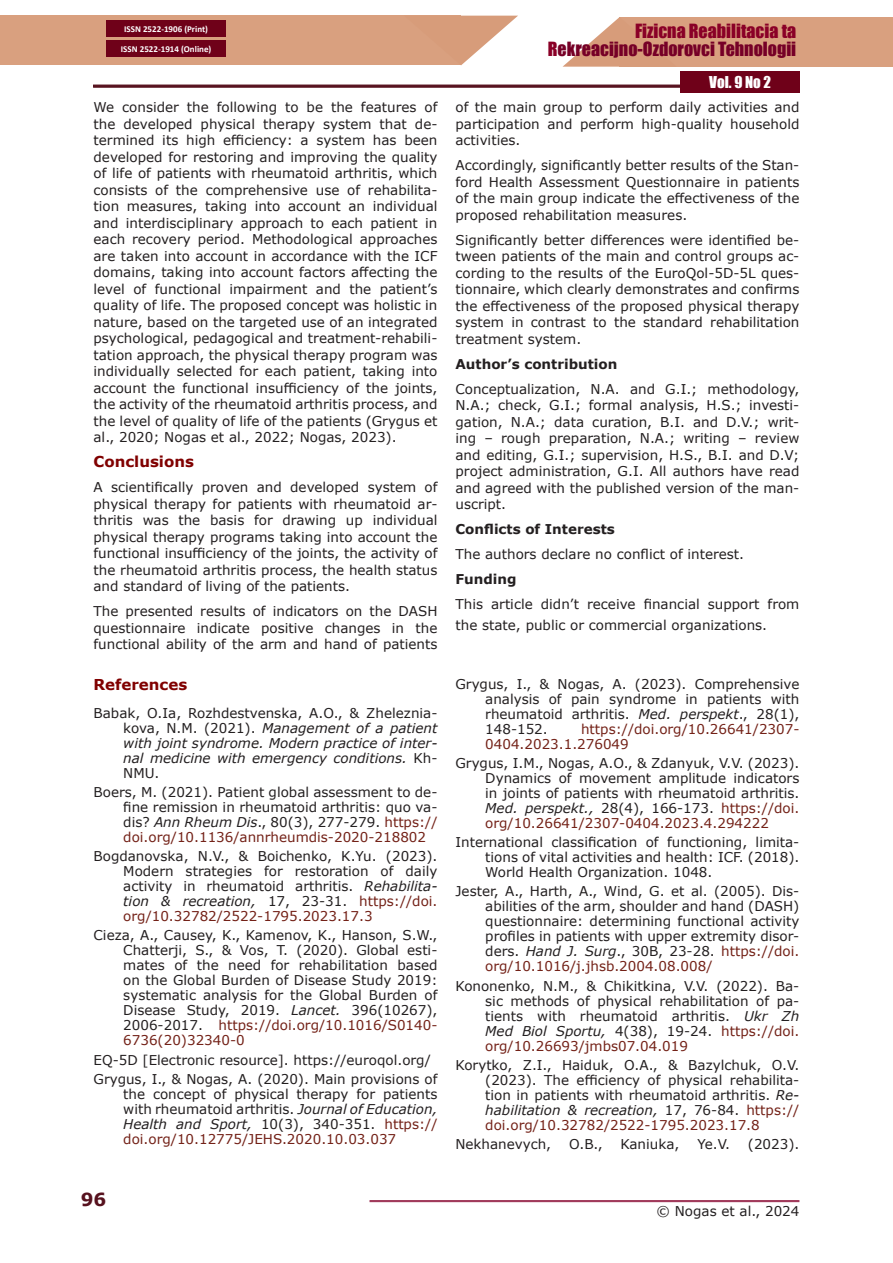
<style>
.page{position:relative;width:893px;height:1263px;background:#fff}
.page>*{position:absolute;margin:0;border:0;box-sizing:border-box;transform-origin:0 0}
.t1{font:18px/18px "Impact";color:#760027;text-align:right}
.t2{font:700 18px "Verdana";color:#57121e}
.Обычный{font:700 15px "Verdana";color:#800000}
.t3{font:15px "Impact";color:#fff}
.Обычный-2{font:13.5px/16.5px "Verdana";color:#231f20;text-align:justify}
.current{font:13.5px/15px "Verdana";color:#231f20;text-align:justify}
.Обычный-3{font:italic 13.5px/15px "Verdana";color:#231f20;text-align:justify}
.Обычный-4{font:13.5px/15px "Verdana";color:#732117}
.Обычный-5{font:700 13.5px "Verdana";color:#231f20}
.t4{font:700 9px "Calibri";color:#fff}
.s1{color:#8a0027}
.s2{font-style:normal}
.s3{font-style:italic}
.s4{color:#732117}
</style>
<div class="page">
<div style="left:93px;top:85px;width:707px;height:3px;background:#57121e;border:1px solid #57121e"></div>
<div style="left:680px;top:71px;width:120px;height:21px;background:#6f0119"></div>
<div style="left:0;top:16px;width:461px;height:49px;background:#d9a07f"></div>
<svg style="left:461px;top:16px;width:57px;height:49px"></svg>
<div style="left:106px;top:41px;width:120px;height:16px;background:#6f0119"></div>
<div style="left:106px;top:21px;width:120px;height:16px;background:#6f0119"></div>
<div style="left:620px;top:17px;width:273px;height:50px;background:#d9a07f"></div>
<svg style="left:563px;top:17px;width:57px;height:50px"></svg>
<hr style="left:369px;top:1200px;width:430px;height:1px;background:#941f44">
<hr style="left:369px;top:1201px;width:430px;height:1px;background:#941f44">
<p class="t4" style="left:124px;top:23px;width:85px">ISSN 2522-1906 (Print)</p>
<h1 class="t1" style="left:548px;top:22px;width:250px"><span class="s1">Fizicna Reabilitacia ta<br>R</span>ekreacijno-Ozdorovci Tehnologii</h1>
<p class="t4" style="left:121px;top:43px;width:92px">ISSN 2522-1914 (Online)</p>
<p class="Обычный-2" style="left:94px;top:99px;width:345px">We consider the following to be the features of the developed physical therapy system that de&shy;termined its high efficiency: a system has been developed for restoring and improving the quality of life of patients with rheumatoid arthritis, which consists of the comprehensive use of rehabilita&shy;tion measures, taking into account an individual and interdisciplinary approach to each patient in each recovery period. Methodological approaches are taken into account in accordance with the ICF domains, taking into account factors affecting the level of functional impairment and the patient’s quality of life. The proposed concept was holistic in nature, based on the targeted use of an integrated psychological, pedagogical and treatment-rehabili&shy;tation approach, the physical therapy program was individually selected for each patient, taking into account the functional insufficiency of the joints, the activity of the rheumatoid arthritis process, and the level of quality of life of the patients (Grygus et al., 2020; Nogas et al., 2022; Nogas, 2023).</p>
<p class="Обычный" style="left:94px;top:451px;width:102px">Conclusions</p>
<p class="Обычный-2" style="left:94px;top:479px;width:345px">A scientifically proven and developed system of physical therapy for patients with rheumatoid ar&shy;thritis was the basis for drawing up individual physical therapy programs taking into account the functional insufficiency of the joints, the activity of the rheumatoid arthritis process, the health status and standard of living of the patients.</p>
<p class="Обычный-2" style="left:94px;top:603px;width:345px">The presented results of indicators on the DASH questionnaire indicate positive changes in the functional ability of the arm and hand of patients</p>
<p class="Обычный" style="left:94px;top:674px;width:95px">References</p>
<p class="Обычный-3" style="left:123px;top:705px;width:316px;text-indent:-30px"><span class="s2">Babak, O.Ia, Rozhdestvenska, A.O., &amp; Zheleznia&shy;kova, N.M. (2021).</span> Management of a patient with joint syndrome. Modern practice of inter&shy;nal medicine with emergency conditions. <span class="s2">Kh-NMU.</span></p>
<p class="Обычный-2" style="left:123px;top:784px;width:316px;line-height:15px;text-indent:-30px">Boers, M. (2021). Patient global assessment to de&shy;fine remission in rheumatoid arthritis: quo va&shy;dis? <span class="s3">Ann Rheum Dis</span>., 80(3), 277-279. <span class="s4">https:// doi.org/10.1136/annrheumdis-2020-218802</span></p>
<p class="current" style="left:123px;top:848px;width:316px;text-indent:-30px">Bogdanovska, N.V., &amp; Boichenko, K.Yu. (2023).<br>Modern strategies for restoration of daily activity in rheumatoid arthritis. <span class="s3">Rehabilita&shy;tion &amp; recreation,</span> 17, 23-31. <span class="s4">https://doi. org/10.32782/2522-1795.2023.17.3</span></p>
<p class="Обычный-2" style="left:123px;top:928px;width:316px;line-height:15px;text-indent:-30px">Cieza, A., Causey, K., Kamenov, K., Hanson, S.W., Chatterji, S., &amp; Vos, T. (2020). Global esti&shy;mates of the need for rehabilitation based on the Global Burden of Disease Study 2019: systematic analysis for the Global Burden of Disease Study, 2019. <span class="s3">Lancet.</span> 396(10267), 2006-2017. <span class="s4">https://doi.org/10.1016/S0140- 6736(20)32340-0</span></p>
<p class="Обычный-2" style="left:94px;top:1051px;width:339px">EQ-5D [Electronic resource]. https://euroqol.org/</p>
<p class="Обычный-2" style="left:123px;top:1071px;width:316px;line-height:15px;text-indent:-30px">Grygus, I., &amp; Nogas, A. (2020). Main provisions of the concept of physical therapy for patients with rheumatoid arthritis. <span class="s3">Journal of Education, Health and Sport,</span> 10(3), 340-351. <span class="s4">https:// doi.org/10.12775/JEHS.2020.10.03.037</span></p>
<h1 class="t2" style="left:81px;top:1187px;width:27px">96</h1>
<p class="t3" style="left:709px;top:70px;width:63px">Vol. 9 No 2</p>
<p class="Обычный-2" style="left:455px;top:99px;width:345px">of the main group to perform daily activities and participation and perform high-quality household activities.</p>
<p class="Обычный-2" style="left:455px;top:157px;width:345px">Accordingly, significantly better results of the Stan&shy;ford Health Assessment Questionnaire in patients of the main group indicate the effectiveness of the proposed rehabilitation measures.</p>
<p class="Обычный-2" style="left:455px;top:232px;width:345px">Significantly better differences were identified be&shy;tween patients of the main and control groups ac&shy;cording to the results of the EuroQol-5D-5L ques&shy;tionnaire, which clearly demonstrates and confirms the effectiveness of the proposed physical therapy system in contrast to the standard rehabilitation treatment system.</p>
<p class="Обычный-5" style="left:455px;top:354px;width:163px">Author’s contribution</p>
<p class="Обычный-2" style="left:455px;top:381px;width:345px">Conceptualization, N.A. and G.I.; methodology, N.A.; check, G.I.; formal analysis, H.S.; investi&shy;gation, N.A.; data curation, B.I. and D.V.; writ&shy;ing – rough preparation, N.A.; writing – review and editing, G.I.; supervision, H.S., B.I. and D.V; project administration, G.I. All authors have read and agreed with the published version of the man&shy;uscript.</p>
<p class="Обычный-5" style="left:455px;top:520px;width:161px">Conflicts of Interests</p>
<p class="Обычный-2" style="left:455px;top:546px;width:290px">The authors declare no conflict of interest.</p>
<p class="Обычный-5" style="left:455px;top:570px;width:63px">Funding</p>
<p class="Обычный-2" style="left:455px;top:594px;width:345px;line-height:20.2px">This article didn’t receive financial support from the state, public or commercial organizations.</p>
<p class="Обычный-2" style="left:485px;top:676px;width:316px;line-height:15px;text-indent:-30px">Grygus, I., &amp; Nogas, A. (2023). Comprehensive analysis of pain syndrome in patients with rheumatoid arthritis. <span class="s3">Med. perspekt</span>., 28(1), 148-152.</p>
<p class="Обычный-4" style="left:485px;top:721px;width:316px;text-indent:96px">https://doi.org/10.26641/2307-<br>0404.2023.1.276049</p>
<p class="Обычный-2" style="left:485px;top:755px;width:316px;line-height:15px;text-indent:-30px">Grygus, I.M., Nogas, A.O., &amp; Zdanyuk, V.V. (2023).<br>Dynamics of movement amplitude indicators in joints of patients with rheumatoid arthritis.<br><span class="s3">Med. perspekt.,</span> 28(4), 166-173. <span class="s4">https://doi. org/10.26641/2307-0404.2023.4.294222</span></p>
<p class="Обычный-2" style="left:485px;top:834px;width:316px;line-height:15px;text-indent:-30px">International classification of functioning, limita&shy;tions of vital activities and health: ICF. (2018).<br>World Health Organization. 1048.</p>
<p class="Обычный-2" style="left:485px;top:884px;width:316px;line-height:15px;text-indent:-30px">Jester, A., Harth, A., Wind, G. et al. (2005). Dis&shy;abilities of the arm, shoulder and hand (DASH) questionnaire: determining functional activity profiles in patients with upper extremity disor&shy;ders. <span class="s3">Hand J. Surg</span>., 30B, 23-28. <span class="s4">https://doi. org/10.1016/j.jhsb.2004.08.008/</span></p>
<p class="Обычный-2" style="left:485px;top:978px;width:316px;line-height:15px;text-indent:-30px">Kononenko, N.M., &amp; Chikitkina, V.V. (2022). Ba&shy;sic methods of physical rehabilitation of pa&shy;tients with rheumatoid arthritis. <span class="s3">Ukr Zh Med Biol Sportu,</span> 4(38), 19-24. <span class="s4">https://doi. org/10.26693/jmbs07.04.019</span></p>
<p class="Обычный-2" style="left:485px;top:1057px;width:316px;line-height:15px;text-indent:-30px">Korytko, Z.I., Haiduk, O.A., &amp; Bazylchuk, O.V. (2023). The efficiency of physical rehabilita&shy;tion in patients with rheumatoid arthritis. <span class="s3">Re&shy;habilitation &amp; recreation,</span> 17, 76-84. <span class="s4">https:// doi.org/10.32782/2522-1795.2023.17.8</span></p>
<p class="Обычный-2" style="left:455px;top:1136px;width:97px">Nekhanevych,</p>
<p class="Обычный-2" style="left:569px;top:1136px;width:35px">O.B.,</p>
<p class="Обычный-2" style="left:620px;top:1136px;width:60px">Kaniuka,</p>
<p class="Обычный-2" style="left:697px;top:1136px;width:34px">Ye.V.</p>
<p class="Обычный-2" style="left:748px;top:1136px;width:53px">(2023).</p>
<p class="Обычный-2" style="left:657px;top:1203px;width:144px">© Nogas et al., 2024</p>
</div>
